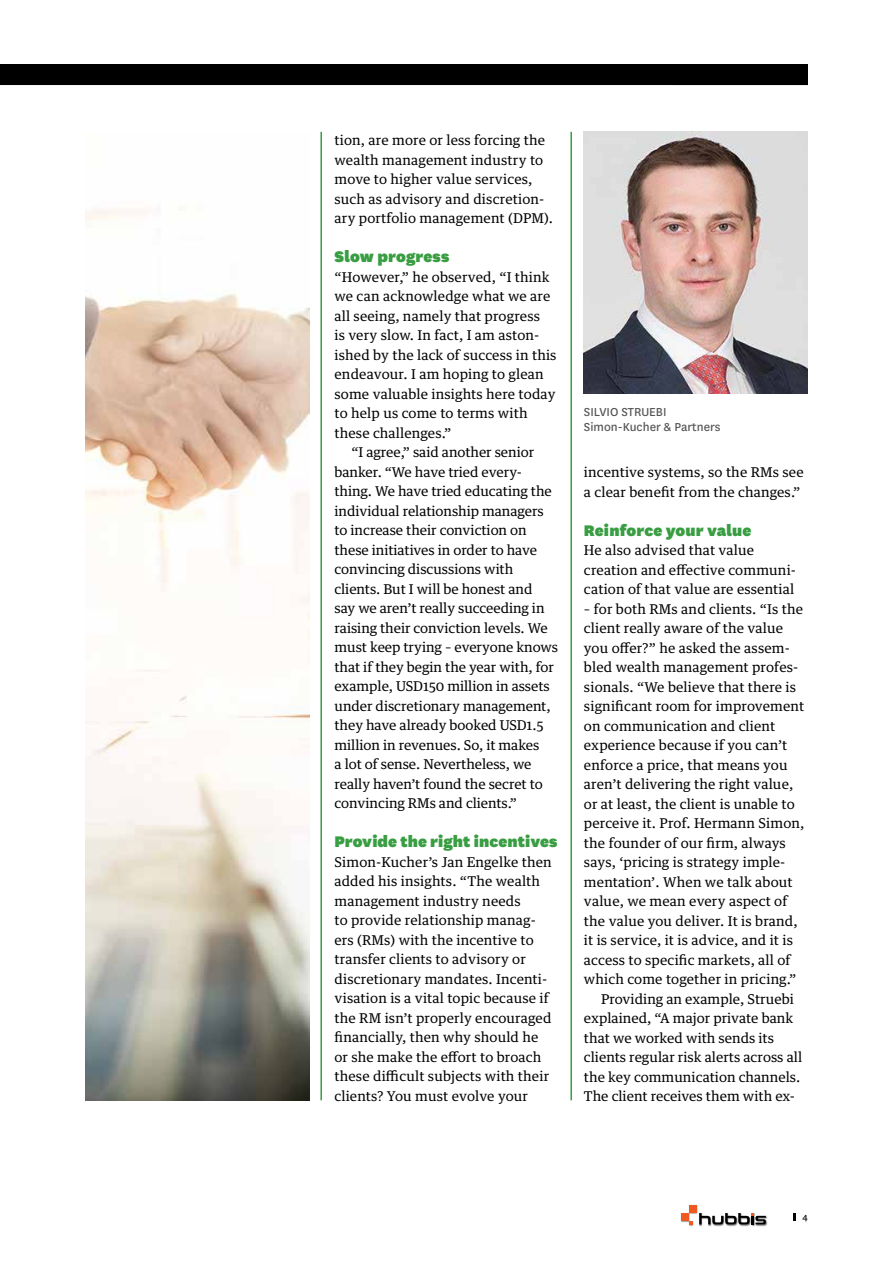
<style>
.page{position:relative;width:893px;height:1263px;background:#fff}
.page>*{position:absolute;margin:0;border:0;box-sizing:border-box;transform-origin:0 0}
.t1{font:900 18px "National";letter-spacing:.005em;color:#399d42}
.t2{font:13.5px/19.5px "Guardian Text Egyp";letter-spacing:.01em;color:#000}
.t3{font:13.5px/15px "National";color:#545456}
.t4{font:10.5px "National";color:#000}
</style>
<div class="page">
<img style="left:680px;top:1204px;width:87px;height:22px">
<svg style="left:699px;top:1213px;width:67px;height:11px"></svg>
<div style="left:689px;top:1205px;width:8px;height:8px;background:#f05a22"></div>
<div style="left:681px;top:1213px;width:8px;height:8px;background:#f05a22"></div>
<svg style="left:689px;top:1221px;width:4px;height:3px"></svg>
<svg style="left:793px;top:1213px;width:3px;height:7px"></svg>
<hr style="left:320px;top:132px;width:2px;height:968px;background:#399d42">
<hr style="left:570px;top:132px;width:2px;height:968px;background:#399d42">
<img style="left:85px;top:209px;width:224px;height:891px">
<img style="left:584px;top:132px;width:224px;height:261px">
<div style="left:0;top:65px;width:808px;height:20px;background:#000"></div>
<p class="t2" style="left:334px;top:129px;width:220px">tion, are more or less forcing the wealth management industry to move to higher value services, such as advisory and discretion&shy;ary portfolio management (DPM).</p>
<h1 class="t1" style="left:334px;top:244px;width:117px">Slow progress</h1>
<p class="t2" style="left:334px;top:266px;width:217px">“However,” he observed, “I think</p>
<p class="t2" style="left:334px;top:285px;width:217px">we can acknowledge what we are</p>
<p class="t2" style="left:334px;top:305px;width:207px">all seeing, namely that progress</p>
<p class="t2" style="left:334px;top:324px;width:206px">is very slow. In fact, I am aston-</p>
<p class="t2" style="left:334px;top:344px;width:224px">ished by the lack of success in this</p>
<p class="t2" style="left:334px;top:363px;width:211px">endeavour. I am hoping to glean</p>
<p class="t2" style="left:334px;top:383px;width:222px">some valuable insights here today</p>
<p class="t2" style="left:334px;top:402px;width:195px">to help us come to terms with</p>
<p class="t2" style="left:334px;top:422px;width:118px">these challenges.”</p>
<p class="t2" style="left:351px;top:441px;width:184px">“I agree,” said another senior</p>
<p class="t2" style="left:334px;top:461px;width:189px">banker. “We have tried every-</p>
<p class="t2" style="left:334px;top:480px;width:219px">thing. We have tried educating the</p>
<p class="t2" style="left:334px;top:500px;width:211px">individual relationship managers</p>
<p class="t2" style="left:334px;top:519px;width:194px">to increase their conviction on</p>
<p class="t2" style="left:334px;top:539px;width:204px">these initiatives in order to have</p>
<p class="t2" style="left:334px;top:558px;width:180px">convincing discussions with</p>
<p class="t2" style="left:334px;top:578px;width:199px">clients. But I will be honest and</p>
<p class="t2" style="left:334px;top:597px;width:212px">say we aren’t really succeeding in</p>
<p class="t2" style="left:334px;top:617px;width:215px">raising their conviction levels. We</p>
<p class="t2" style="left:334px;top:636px;width:225px">must keep trying – everyone knows</p>
<p class="t2" style="left:334px;top:656px;width:221px">that if they begin the year with, for</p>
<p class="t2" style="left:334px;top:675px;width:217px">example, USD150 million in assets</p>
<p class="t2" style="left:334px;top:695px;width:218px">under discretionary management,</p>
<p class="t2" style="left:334px;top:714px;width:211px">they have already booked USD1.5</p>
<p class="t2" style="left:334px;top:734px;width:206px">million in revenues. So, it makes</p>
<p class="t2" style="left:334px;top:753px;width:199px">a lot of sense. Nevertheless, we</p>
<p class="t2" style="left:334px;top:773px;width:210px">really haven’t found the secret to</p>
<p class="t2" style="left:334px;top:792px;width:184px">convincing RMs and clients.”</p>
<h1 class="t1" style="left:334px;top:829px;width:224px">Provide the right incentives</h1>
<p class="t2" style="left:334px;top:851px;width:219px">Simon-Kucher’s Jan Engelke then added his insights. “The wealth management industry needs<br>to provide relationship manag&shy;ers (RMs) with the incentive to transfer clients to advisory or discretionary mandates. Incenti&shy;visation is a vital topic because if the RM isn’t properly encouraged financially, then why should he or she make the effort to broach these difficult subjects with their clients? You must evolve your</p>
<p class="t3" style="left:584px;top:403px;width:138px">SILVIO STRUEBI<br>Simon-Kucher &amp; Partners</p>
<p class="t2" style="left:584px;top:461px;width:221px">incentive systems, so the RMs see a clear benefit from the changes.”</p>
<h1 class="t1" style="left:584px;top:517px;width:169px">Reinforce your value</h1>
<p class="t2" style="left:584px;top:539px;width:214px">He also advised that value creation and effective communi&shy;cation of that value are essential</p>
<p class="t2" style="left:584px;top:598px;width:221px">– for both RMs and clients. “Is the</p>
<p class="t2" style="left:584px;top:617px;width:201px">client really aware of the value</p>
<p class="t2" style="left:584px;top:637px;width:207px">you offer?” he asked the assem-</p>
<p class="t2" style="left:584px;top:656px;width:216px">bled wealth management profes-</p>
<p class="t2" style="left:584px;top:676px;width:214px">sionals. “We believe that there is</p>
<p class="t2" style="left:584px;top:695px;width:222px">significant room for improvement</p>
<p class="t2" style="left:584px;top:715px;width:193px">on communication and client</p>
<p class="t2" style="left:584px;top:734px;width:205px">experience because if you can’t</p>
<p class="t2" style="left:584px;top:754px;width:205px">enforce a price, that means you</p>
<p class="t2" style="left:584px;top:773px;width:211px">aren’t delivering the right value,</p>
<p class="t2" style="left:584px;top:792px;width:212px">or at least, the client is unable to</p>
<p class="t2" style="left:584px;top:812px;width:222px">perceive it. Prof. Hermann Simon,</p>
<p class="t2" style="left:584px;top:831px;width:203px">the founder of our firm, always</p>
<p class="t2" style="left:584px;top:851px;width:203px">says, ‘pricing is strategy imple-</p>
<p class="t2" style="left:584px;top:870px;width:210px">mentation’. When we talk about</p>
<p class="t2" style="left:584px;top:890px;width:205px">value, we mean every aspect of</p>
<p class="t2" style="left:584px;top:909px;width:215px">the value you deliver. It is brand,</p>
<p class="t2" style="left:584px;top:929px;width:211px">it is service, it is advice, and it is</p>
<p class="t2" style="left:584px;top:948px;width:208px">access to specific markets, all of</p>
<p class="t2" style="left:584px;top:968px;width:214px">which come together in pricing.”</p>
<p class="t2" style="left:601px;top:987px;width:194px">Providing an example, Struebi</p>
<p class="t2" style="left:584px;top:1007px;width:211px">explained, “A major private bank</p>
<p class="t2" style="left:584px;top:1026px;width:192px">that we worked with sends its</p>
<p class="t2" style="left:584px;top:1046px;width:220px">clients regular risk alerts across all</p>
<p class="t2" style="left:584px;top:1065px;width:218px">the key communication channels.</p>
<p class="t2" style="left:584px;top:1085px;width:213px">The client receives them with ex-</p>
<p class="t4" style="left:802px;top:1210px;width:7px">4</p>
</div>
